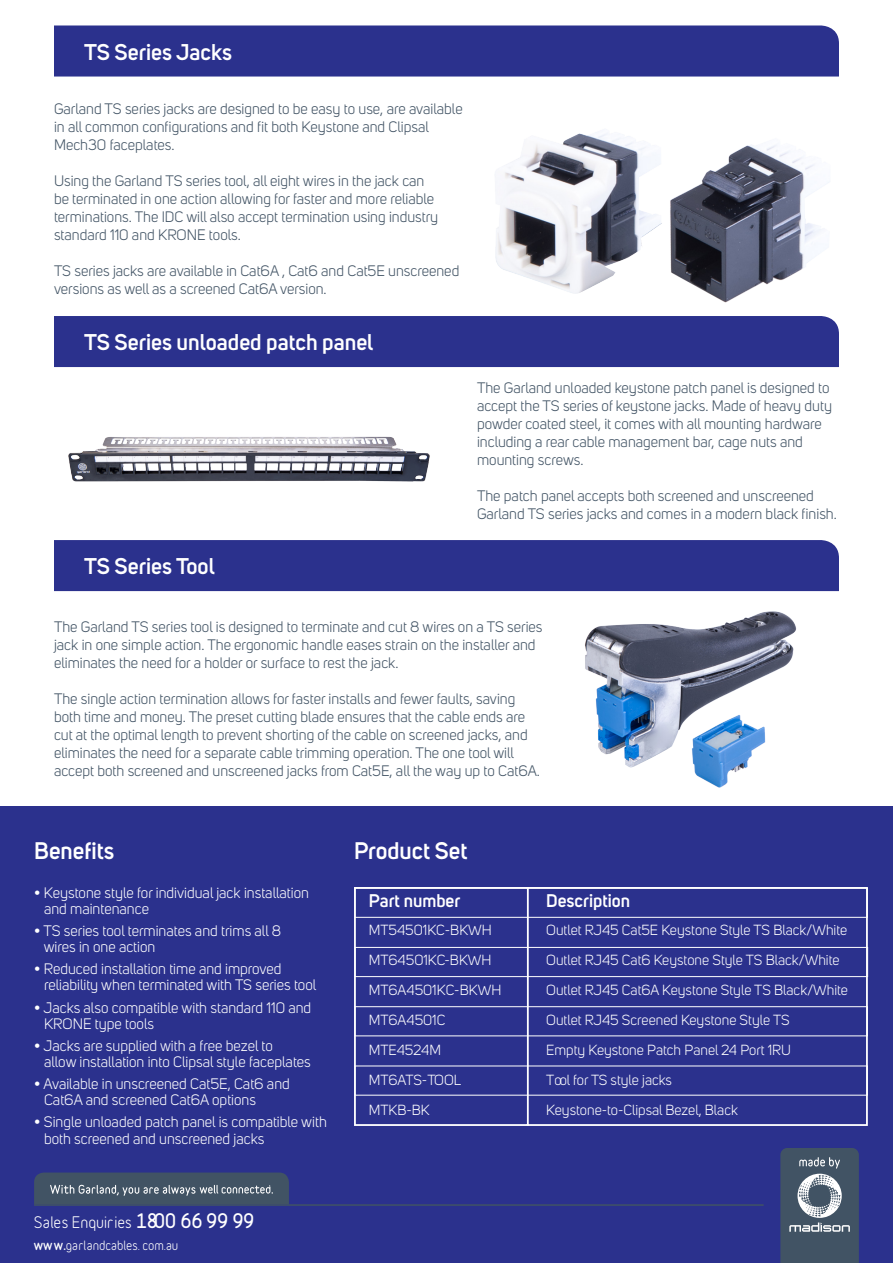
<style>
.page{position:relative;width:893px;height:1263px;background:#fff}
.page>*{position:absolute;margin:0;border:0;box-sizing:border-box;transform-origin:0 0}
.t1{font:600 23.7px "Uni Sans";color:#fff}
.t2{font:600 22.5px "Uni Sans";color:#fff}
.t3{font:600 18.15px "Uni Sans";color:#fff}
.t4{font:15px/18px "Uni Sans";color:#415364}
.t5{font:15px "Uni Sans";color:#fff}
.t6{font:700 15px "Variable";color:#fff}
.t7{font:14.55px/29.8px "Uni Sans";color:#fff}
.t8{font:700 12.15px "Variable";color:#fff}
.s1{font-weight:900;font-size:18px}
.s2{font-weight:900}
</style>
<div class="page">
<div style="left:54px;top:26px;width:785px;height:51px;background:#2b318d"></div>
<div style="left:54px;top:316px;width:785px;height:51px;background:#2b318d"></div>
<div style="left:54px;top:540px;width:785px;height:51px;background:#2b318d"></div>
<img style="left:585px;top:611px;width:212px;height:177px">
<img style="left:68px;top:436px;width:362px;height:46px">
<div style="left:0;top:807px;width:893px;height:456px;background:#2b318d"></div>
<svg style="left:354px;top:887px;width:515px;height:239px"></svg>
<hr style="left:34px;top:1204px;width:730px;height:2px;background:#415364">
<svg style="left:780px;top:1148px;width:79px;height:115px;background:#596978"></svg>
<svg style="left:34px;top:1172px;width:255px;height:32px;background:#4d5d6f"></svg>
<img style="left:495px;top:132px;width:335px;height:171px">
<p class="t2" style="left:84px;top:38px;width:150px">TS Series Jacks</p>
<p class="t4" style="left:54px;top:100px;width:410px">Garland TS series jacks are designed to be easy to use, are available in all common configurations and fit both Keystone and Clipsal<br>Mech30 faceplates.</p>
<p class="t4" style="left:54px;top:172px;width:386px">Using the Garland TS series tool, all eight wires in the jack can be terminated in one action allowing for faster and more reliable terminations. The IDC will also accept termination using industry standard 110 and KRONE tools.</p>
<p class="t4" style="left:54px;top:262px;width:407px">TS series jacks are available in Cat6A , Cat6 and Cat5E unscreened versions as well as a screened Cat6A version.</p>
<p class="t2" style="left:84px;top:329px;width:291px">TS Series unloaded patch panel</p>
<p class="t2" style="left:84px;top:553px;width:132px">TS Series Tool</p>
<p class="t4" style="left:477px;top:379px;width:357px">The Garland unloaded keystone patch panel is designed to accept the TS series of keystone jacks. Made of heavy duty powder coated steel, it comes with all mounting hardware including a rear cable management bar, cage nuts and mounting screws.</p>
<p class="t4" style="left:477px;top:487px;width:361px">The patch panel accepts both screened and unscreened<br>Garland TS series jacks and comes in a modern black finish.</p>
<p class="t4" style="left:54px;top:618px;width:490px">The Garland TS series tool is designed to terminate and cut 8 wires on a TS series jack in one simple action. The ergonomic handle eases strain on the installer and eliminates the need for a holder or surface to rest the jack.</p>
<p class="t4" style="left:54px;top:690px;width:487px">The single action termination allows for faster installs and fewer faults, saving both time and money. The preset cutting blade ensures that the cable ends are cut at the optimal length to prevent shorting of the cable on screened jacks, and eliminates the need for a separate cable trimming operation. The one tool will accept both screened and unscreened jacks from Cat5E, all the way up to Cat6A.</p>
<p class="t1" style="left:34px;top:836px;width:82px">Benefits</p>
<p class="t5" style="left:34px;top:884px;width:276px">• Keystone style for individual jack installation</p>
<p class="t5" style="left:44px;top:900px;width:106px">and maintenance</p>
<p class="t5" style="left:34px;top:922px;width:248px">• TS series tool terminates and trims all 8</p>
<p class="t5" style="left:44px;top:938px;width:113px">wires in one action</p>
<p class="t5" style="left:34px;top:960px;width:249px">• Reduced installation time and improved</p>
<p class="t5" style="left:44px;top:977px;width:274px">reliability when terminated with TS series tool</p>
<p class="t5" style="left:34px;top:999px;width:279px">• Jacks also compatible with standard 110 and</p>
<p class="t5" style="left:44px;top:1015px;width:112px">KRONE type tools</p>
<p class="t5" style="left:34px;top:1037px;width:240px">• Jacks are supplied with a free bezel to</p>
<p class="t5" style="left:44px;top:1053px;width:268px">allow installation into Clipsal style faceplates</p>
<p class="t5" style="left:34px;top:1075px;width:257px">• Available in unscreened Cat5E, Cat6 and</p>
<p class="t5" style="left:44px;top:1091px;width:213px">Cat6A and screened Cat6A options</p>
<p class="t5" style="left:34px;top:1113px;width:294px">• Single unloaded patch panel is compatible with</p>
<p class="t5" style="left:44px;top:1130px;width:222px">both screened and unscreened jacks</p>
<p class="t6" style="left:34px;top:1213px;width:222px">Sales Enquiries <span class="s1">1800 66 99 99</span></p>
<p class="t8" style="left:34px;top:1237px;width:146px"><span class="s2">www.</span>garlandcables. com.au</p>
<p class="t1" style="left:354px;top:836px;width:115px">Product Set</p>
<p class="t3" style="left:369px;top:890px;width:93px">Part number</p>
<p class="t3" style="left:546px;top:890px;width:86px">Description</p>
<p class="t7" style="left:369px;top:915px;width:134px">MT54501KC-BKWH<br>MT64501KC-BKWH<br>MT6A4501KC-BKWH<br>MT6A4501C<br>MTE4524M<br>MT6ATS-TOOL<br>MTKB-BK</p>
<p class="t7" style="left:546px;top:915px;width:303px">Outlet RJ45 Cat5E Keystone Style TS Black/White Outlet RJ45 Cat6 Keystone Style TS Black/White Outlet RJ45 Cat6A Keystone Style TS Black/White Outlet RJ45 Screened Keystone Style TS<br>Empty Keystone Patch Panel 24 Port 1RU<br>Tool for TS style jacks<br>Keystone-to-Clipsal Bezel, Black</p>
</div>
